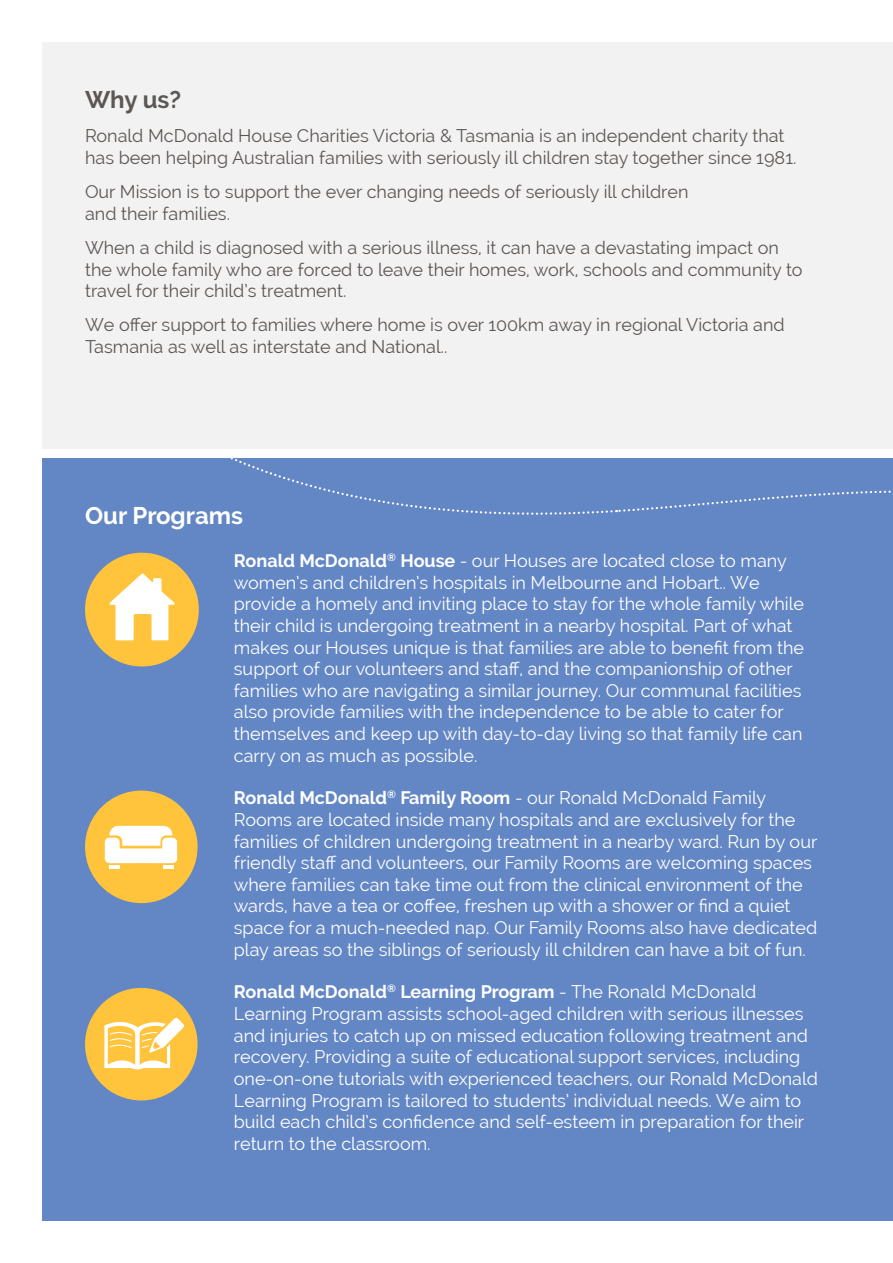
<style>
.page{position:relative;width:893px;height:1263px;background:#fff}
.page>*{position:absolute;margin:0;border:0;box-sizing:border-box;transform-origin:0 0}
.t1{font:700 24px "Raleway";color:#fff}
.t2{font:700 24px "Raleway";color:#5c5754}
.t3{font:18px/21.6px "Raleway";color:#fff}
.t4{font:18px/21.6px "Raleway";color:#5c5754}
.s1{font-weight:700}
</style>
<div class="page">
<div style="left:43px;top:458px;width:850px;height:762px;background:#6387c5"></div>
<svg style="left:42px;top:309px;width:571px;height:222px"></svg>
<svg style="left:616px;top:490px;width:275px;height:23px"></svg>
<div style="left:85px;top:790px;width:113px;height:113px;background:#ffc33c;border-radius:50%"></div>
<svg style="left:105px;top:826px;width:72px;height:37px;background:#fff7e5"></svg>
<hr style="left:109px;top:865px;width:11px;height:4px;background:#fff">
<hr style="left:163px;top:865px;width:10px;height:4px;background:#fff">
<div style="left:43px;top:43px;width:850px;height:406px;background:#f3f2f2"></div>
<div style="left:85px;top:988px;width:113px;height:112px;background:#ffc33c;border-radius:50%"></div>
<svg style="left:104px;top:1018px;width:80px;height:51px"></svg>
<div style="left:85px;top:553px;width:114px;height:113px;background:#ffc33c;border-radius:50%"></div>
<svg style="left:109px;top:573px;width:66px;height:67px"></svg>
<h1 class="t2" style="left:85px;top:85px;width:98px">Why us?</h1>
<p class="t4" style="left:85px;top:125px;width:713px">Ronald McDonald House Charities Victoria &amp; Tasmania is an independent charity that has been helping Australian families with seriously ill children stay together since 1981.</p>
<p class="t4" style="left:85px;top:181px;width:605px">Our Mission is to support the ever changing needs of seriously ill children and their families.</p>
<p class="t4" style="left:85px;top:237px;width:719px">When a child is diagnosed with a serious illness, it can have a devastating impact on the whole family who are forced to leave their homes, work, schools and community to travel for their child’s treatment.</p>
<p class="t4" style="left:85px;top:314px;width:701px">We offer support to families where home is over 100km away in regional Victoria and<br>Tasmania as well as interstate and National..</p>
<h1 class="t1" style="left:85px;top:502px;width:159px">Our Programs</h1>
<p class="t3" style="left:234px;top:550px;width:572px"><span class="s1">Ronald McDonald</span><sup>®</sup> <span class="s1">House</span> - our Houses are located close to many women’s and children’s hospitals in Melbourne and Hobart.. We provide a homely and inviting place to stay for the whole family while their child is undergoing treatment in a nearby hospital. Part of what makes our Houses unique is that families are able to benefit from the support of our volunteers and staff, and the companionship of other families who are navigating a similar journey. Our communal facilities also provide families with the independence to be able to cater for themselves and keep up with day-to-day living so that family life can carry on as much as possible.</p>
<p class="t3" style="left:234px;top:787px;width:585px"><span class="s1">Ronald McDonald</span><sup>®</sup> <span class="s1">Family Room</span> - our Ronald McDonald Family Rooms are located inside many hospitals and are exclusively for the families of children undergoing treatment in a nearby ward. Run by our friendly staff and volunteers, our Family Rooms are welcoming spaces where families can take time out from the clinical environment of the wards, have a tea or coffee, freshen up with a shower or find a quiet space for a much-needed nap. Our Family Rooms also have dedicated play areas so the siblings of seriously ill children can have a bit of fun.</p>
<p class="t3" style="left:234px;top:981px;width:586px"><span class="s1">Ronald McDonald</span><sup>®</sup> <span class="s1">Learning Program</span> - The Ronald McDonald Learning Program assists school-aged children with serious illnesses and injuries to catch up on missed education following treatment and recovery. Providing a suite of educational support services, including one-on-one tutorials with experienced teachers, our Ronald McDonald Learning Program is tailored to students’ individual needs. We aim to build each child’s confidence and self-esteem in preparation for their return to the classroom.</p>
</div>
